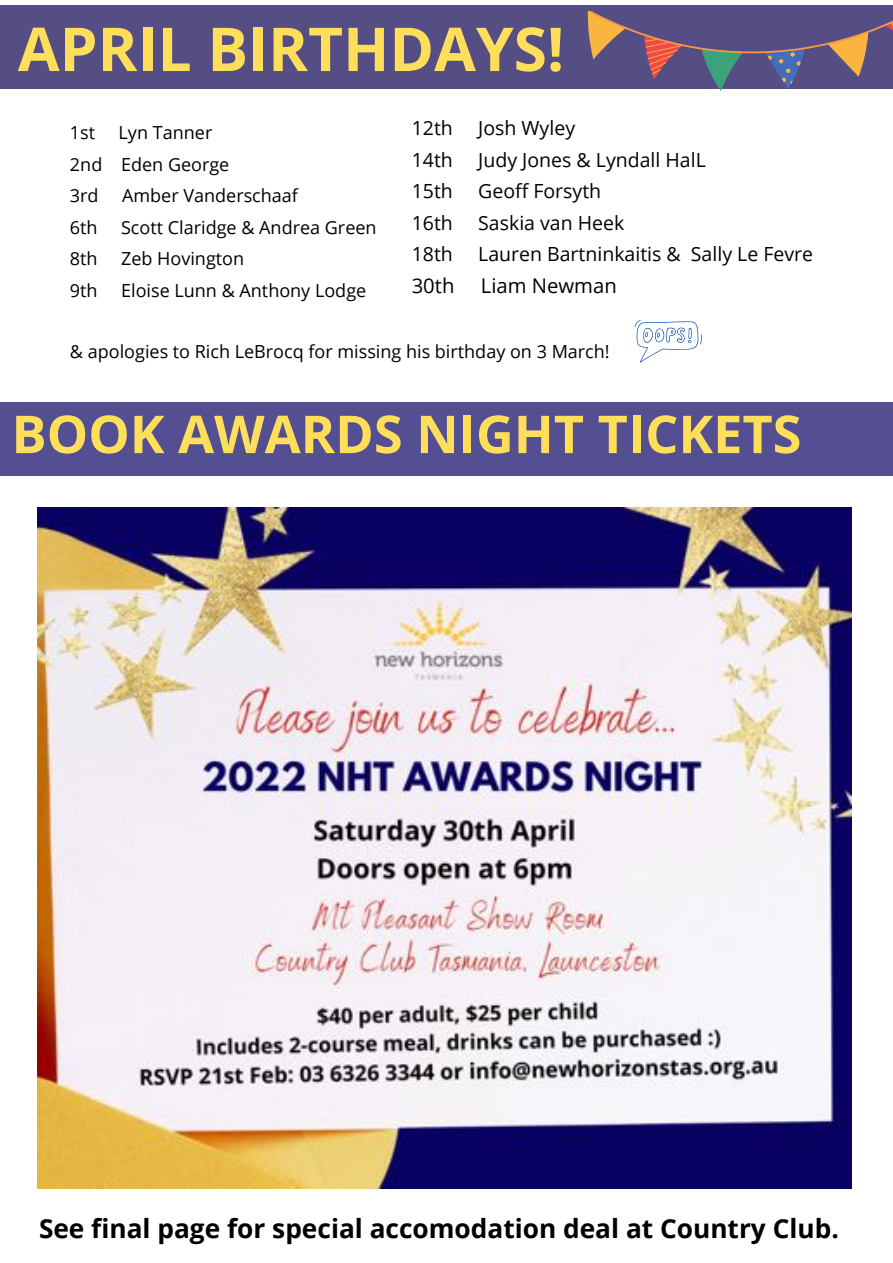
<style>
.page{position:relative;width:893px;height:1263px;background:#fff}
.page>*{position:absolute;margin:0;border:0;box-sizing:border-box;transform-origin:0 0}
.t1{font:700 60.45px "Open Sans";color:#ffde59}
.t2{font:700 52.2px "Open Sans";color:#ffde59}
.t3{font:700 26.25px "Open Sans";color:#000}
.t4{font:20.25px "Open Sans";color:#000}
.t5{font:19.5px "Open Sans";color:#000}
.t6{font:18px/31.5px "Open Sans";color:#000}
</style>
<div class="page">
<div style="left:0;top:5px;width:893px;height:84px;background:#544e85"></div>
<div style="left:0;top:402px;width:893px;height:73px;background:#544f92"></div>
<svg style="left:587px;top:11px;width:306px;height:80px"></svg>
<svg style="left:634px;top:320px;width:68px;height:43px"></svg>
<img style="left:38px;top:507px;width:813px;height:682px">
<h1 class="t1" style="left:18px;top:6px;width:548px">APRIL BIRTHDAYS!</h1>
<p class="t6" style="left:70px;top:117px;width:161px;text-indent:49px">Lyn Tanner<br>2nd Eden George<br>3rd</p>
<p class="t6" style="left:70px;top:117px;width:27px">1st</p>
<p class="t6" style="left:122px;top:180px;width:177px">Amber Vanderschaaf</p>
<p class="t6" style="left:70px;top:211px;width:29px">6th</p>
<p class="t6" style="left:121px;top:211px;width:257px">Scott Claridge &amp; Andrea Green</p>
<p class="t6" style="left:70px;top:243px;width:29px">8th</p>
<p class="t6" style="left:121px;top:243px;width:125px">Zeb Hovington</p>
<p class="t6" style="left:70px;top:274px;width:29px">9th</p>
<p class="t6" style="left:121px;top:274px;width:247px">Eloise Lunn &amp; Anthony Lodge</p>
<p class="t5" style="left:412px;top:114px;width:43px">12th</p>
<p class="t5" style="left:478px;top:114px;width:98px">Josh Wyley</p>
<p class="t5" style="left:412px;top:146px;width:43px">14th</p>
<p class="t5" style="left:478px;top:146px;width:229px">Judy Jones &amp; Lyndall HalL</p>
<p class="t5" style="left:412px;top:177px;width:43px">15th</p>
<p class="t5" style="left:478px;top:177px;width:124px">Geoff Forsyth</p>
<p class="t5" style="left:412px;top:209px;width:43px">16th</p>
<p class="t5" style="left:478px;top:209px;width:148px">Saskia van Heek</p>
<p class="t5" style="left:412px;top:240px;width:43px">18th</p>
<p class="t5" style="left:478px;top:240px;width:336px">Lauren Bartninkaitis &amp; Sally Le Fevre</p>
<p class="t4" style="left:412px;top:272px;width:44px">30th</p>
<p class="t4" style="left:481px;top:272px;width:137px">Liam Newman</p>
<p class="t6" style="left:70px;top:335px;width:541px">&amp; apologies to Rich LeBrocq for missing his birthday on 3 March!</p>
<h2 class="t2" style="left:12px;top:397px;width:791px">BOOK AWARDS NIGHT TICKETS</h2>
<h3 class="t3" style="left:39px;top:1210px;width:801px">See final page for special accomodation deal at Country Club.</h3>
</div>
